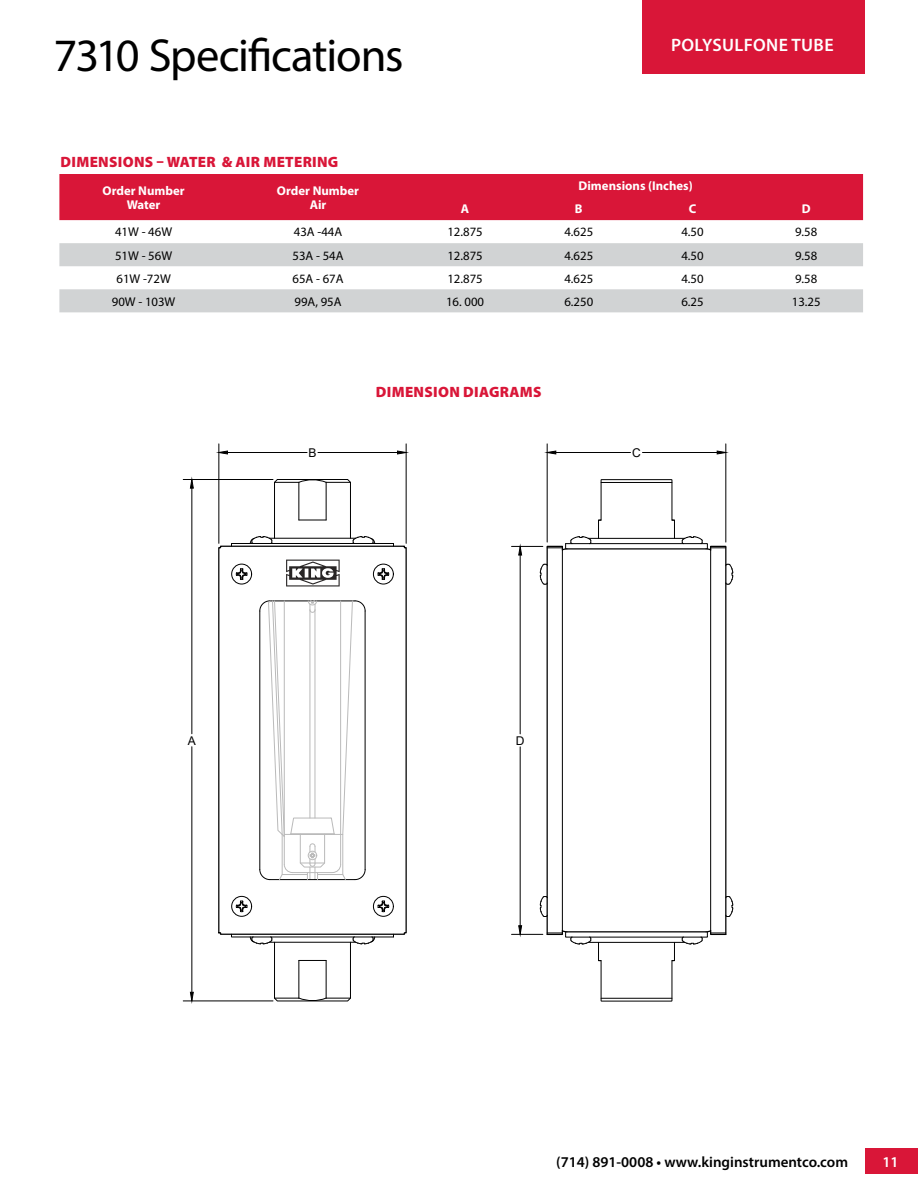
<style>
.page{position:relative;width:918px;height:1188px;background:#fff}
.page>*{position:absolute;margin:0;border:0;box-sizing:border-box;transform-origin:0 0}
.t1{font:46.5px "Myriad Pro";letter-spacing:-.03em;color:#000}
.t2{font:600 18px "Myriad Pro";letter-spacing:.02em;color:#fff}
.t3{font:900 15px "Myriad Pro";letter-spacing:.02em;color:#d91638}
.t4{font:600 15px "Myriad Pro";color:#000}
.t5{font:600 15px "Myriad Pro";color:#fff}
.t6{font:12.75px "Myriad Pro";color:#000}
.t7{font:700 12.75px/13.5px "Myriad Pro";color:#fff;text-align:center}
.t8{font:12px "Arial";color:#000}
</style>
<div class="page">
<div style="left:642px;top:0;width:223px;height:73px;background:#d91638"></div>
<div style="left:865px;top:1148px;width:53px;height:26px;background:#d91638"></div>
<div style="left:59px;top:174px;width:804px;height:46px;background:#d91638"></div>
<svg style="left:59px;top:243px;width:804px;height:69px;fill:#d1d3d4"></svg>
<svg style="left:218px;top:545px;width:189px;height:390px"></svg>
<div style="left:373px;top:564px;width:21px;height:20px;border:1px solid #000;border-radius:50%"></div>
<svg style="left:231px;top:479px;width:163px;height:68px"></svg>
<svg style="left:231px;top:933px;width:163px;height:69px"></svg>
<div style="left:373px;top:896px;width:21px;height:21px;border:1px solid #000;border-radius:50%"></div>
<svg style="left:540px;top:479px;width:193px;height:523px"></svg>
<svg style="left:236px;top:900px;width:12px;height:12px"></svg>
<div style="left:231px;top:896px;width:21px;height:21px;border:1px solid #000;border-radius:50%"></div>
<svg style="left:377px;top:900px;width:12px;height:12px"></svg>
<svg style="left:377px;top:568px;width:12px;height:12px"></svg>
<svg style="left:236px;top:568px;width:12px;height:12px"></svg>
<div style="left:231px;top:564px;width:21px;height:20px;border:1px solid #000;border-radius:50%"></div>
<svg style="left:259px;top:600px;width:107px;height:280px"></svg>
<hr style="left:219px;top:444px;width:1px;height:99px;background:#000">
<hr style="left:406px;top:444px;width:1px;height:99px;background:#000">
<hr style="left:227px;top:452px;width:80px;height:1px;background:#000">
<hr style="left:318px;top:452px;width:80px;height:1px;background:#000">
<svg style="left:218px;top:450px;width:10px;height:5px"></svg>
<svg style="left:397px;top:450px;width:10px;height:5px"></svg>
<hr style="left:183px;top:1001px;width:90px;height:1px;background:#000">
<hr style="left:183px;top:479px;width:90px;height:1px;background:#000">
<hr style="left:192px;top:747px;width:1px;height:245px;background:#000">
<hr style="left:192px;top:488px;width:1px;height:246px;background:#000">
<svg style="left:190px;top:992px;width:4px;height:10px"></svg>
<svg style="left:190px;top:480px;width:4px;height:9px"></svg>
<hr style="left:547px;top:444px;width:1px;height:98px;background:#000">
<hr style="left:726px;top:444px;width:1px;height:98px;background:#000">
<hr style="left:556px;top:452px;width:75px;height:1px;background:#000">
<hr style="left:642px;top:452px;width:75px;height:1px;background:#000">
<svg style="left:546px;top:450px;width:11px;height:5px"></svg>
<svg style="left:716px;top:450px;width:11px;height:5px"></svg>
<hr style="left:512px;top:934px;width:31px;height:1px;background:#000">
<hr style="left:512px;top:546px;width:31px;height:1px;background:#000">
<hr style="left:520px;top:747px;width:1px;height:179px;background:#000">
<hr style="left:520px;top:555px;width:1px;height:179px;background:#000">
<svg style="left:518px;top:925px;width:4px;height:10px"></svg>
<svg style="left:518px;top:546px;width:4px;height:10px"></svg>
<svg style="left:286px;top:560px;width:54px;height:26px"></svg>
<h1 class="t1" style="left:53px;top:27px;width:352px">7310 Specifications</h1>
<h2 class="t2" style="left:671px;top:34px;width:164px">POLYSULFONE TUBE</h2>
<p class="t3" style="left:61px;top:152px;width:279px">DIMENSIONS – WATER &amp; AIR METERING</p>
<p class="t7" style="left:103px;top:184px;width:84px">Order Number<br>Water</p>
<p class="t7" style="left:277px;top:184px;width:84px">Order Number<br>Air</p>
<p class="t7" style="left:579px;top:179px;width:116px">Dimensions (Inches)</p>
<p class="t7" style="left:461px;top:202px;width:10px">A</p>
<p class="t7" style="left:575px;top:202px;width:9px">B</p>
<p class="t7" style="left:689px;top:202px;width:9px">C</p>
<p class="t7" style="left:802px;top:202px;width:10px">D</p>
<p class="t6" style="left:115px;top:224px;width:59px">41W - 46W</p>
<p class="t6" style="left:294px;top:224px;width:50px">43A -44A</p>
<p class="t6" style="left:447px;top:224px;width:37px">12.875</p>
<p class="t6" style="left:564px;top:224px;width:30px">4.625</p>
<p class="t6" style="left:681px;top:224px;width:24px">4.50</p>
<p class="t6" style="left:795px;top:224px;width:24px">9.58</p>
<p class="t6" style="left:115px;top:247px;width:59px">51W - 56W</p>
<p class="t6" style="left:293px;top:247px;width:53px">53A - 54A</p>
<p class="t6" style="left:447px;top:247px;width:37px">12.875</p>
<p class="t6" style="left:564px;top:247px;width:30px">4.625</p>
<p class="t6" style="left:681px;top:247px;width:24px">4.50</p>
<p class="t6" style="left:795px;top:247px;width:24px">9.58</p>
<p class="t6" style="left:116px;top:270px;width:56px">61W -72W</p>
<p class="t6" style="left:293px;top:270px;width:53px">65A - 67A</p>
<p class="t6" style="left:447px;top:270px;width:37px">12.875</p>
<p class="t6" style="left:564px;top:270px;width:30px">4.625</p>
<p class="t6" style="left:681px;top:270px;width:24px">4.50</p>
<p class="t6" style="left:795px;top:270px;width:24px">9.58</p>
<p class="t6" style="left:112px;top:293px;width:65px">90W - 103W</p>
<p class="t6" style="left:295px;top:293px;width:49px">99A, 95A</p>
<p class="t6" style="left:446px;top:293px;width:40px">16. 000</p>
<p class="t6" style="left:564px;top:293px;width:30px">6.250</p>
<p class="t6" style="left:681px;top:293px;width:24px">6.25</p>
<p class="t6" style="left:792px;top:293px;width:30px">13.25</p>
<p class="t8" style="left:188px;top:732px;width:10px">A</p>
<p class="t8" style="left:308px;top:444px;width:10px">B</p>
<p class="t3" style="left:376px;top:381px;width:167px">DIMENSION DIAGRAMS</p>
<p class="t8" style="left:632px;top:444px;width:10px">C</p>
<p class="t8" style="left:516px;top:732px;width:10px">D</p>
<p class="t4" style="left:556px;top:1152px;width:293px">(714) 891-0008 • www.kinginstrumentco.com</p>
<p class="t5" style="left:882px;top:1153px;width:18px">11</p>
</div>
